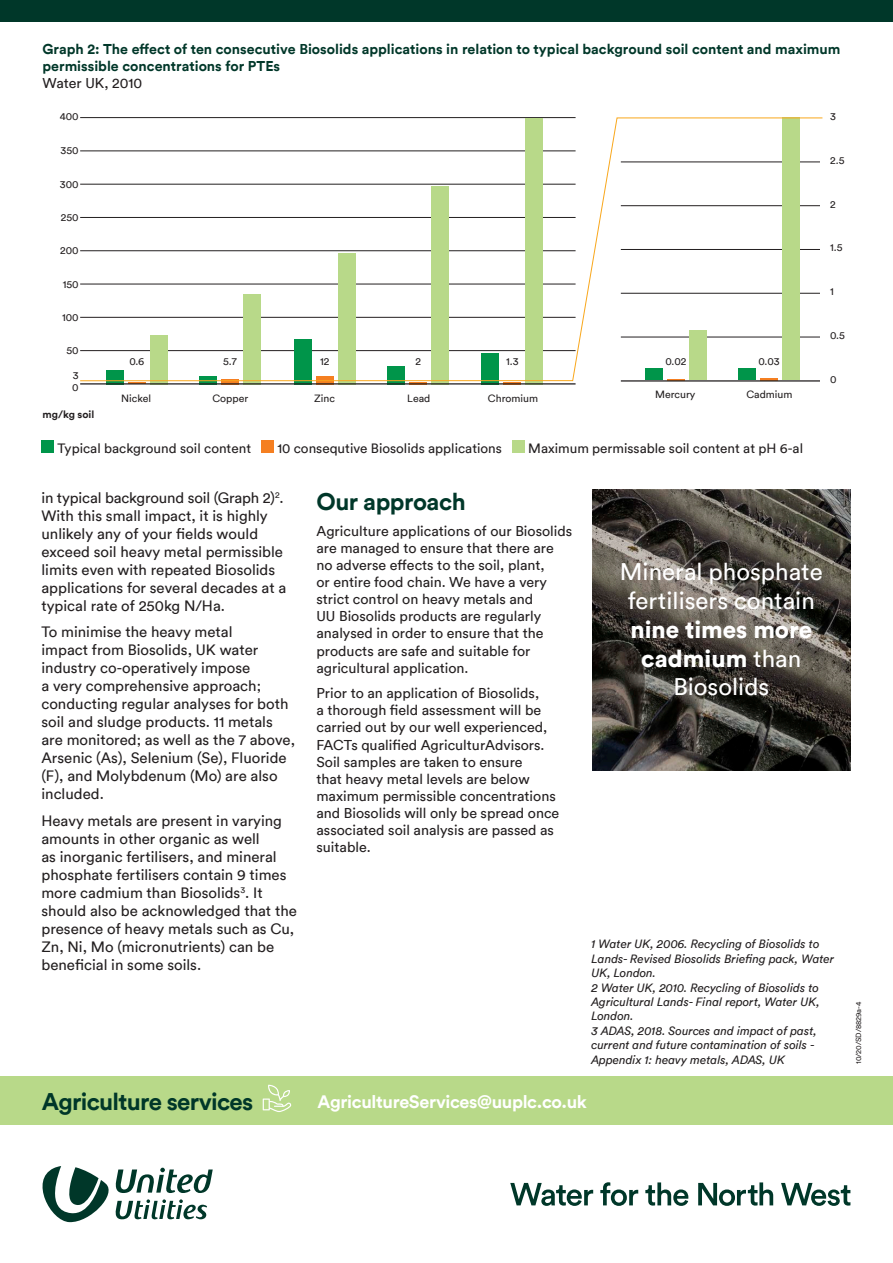
<style>
.page{position:relative;width:893px;height:1263px;background:#fff}
.page>*{position:absolute;margin:0;border:0;box-sizing:border-box;transform-origin:0 0}
.t1{font:700 24.15px "Circular TT";letter-spacing:-.03em;color:#003729}
.t2{font:24px/28.8px "Circular TT";color:#fff;text-align:center}
.t3{font:700 24px "Circular TT";letter-spacing:-.02em;color:#003729}
.t4{font:700 18px "Circular TT";letter-spacing:-.02em;color:#fff}
.t5{font:15px/18px "Circular TT";color:#231f20}
.t6{font:14.25px/17.1px "Circular TT";color:#231f20}
.t7{font:700 14.25px/17.1px "Circular TT";color:#003729}
.t8{font:13.5px "Circular TT";color:#231f20}
.t9{font:italic 12px/14.4px "Circular TT";color:#231f20}
.t10{font:10.5px "Circular TT";color:#231f20}
.t11{font:700 10.5px "Circular TT";color:#231f20}
.t12{font:7.5px "Circular TT";color:#231f20}
.s1{font-weight:900}
</style>
<div class="page">
<div style="left:0;top:0;width:893px;height:21px;background:#003729"></div>
<div style="left:0;top:1076px;width:893px;height:49px;background:#b8d989"></div>
<svg style="left:263px;top:1085px;width:28px;height:27px"></svg>
<svg style="left:510px;top:1182px;width:340px;height:24px"></svg>
<svg style="left:43px;top:1166px;width:170px;height:56px"></svg>
<img style="left:592px;top:490px;width:258px;height:280px">
<svg style="left:106px;top:381px;width:17px;height:2px"></svg>
<svg style="left:150px;top:381px;width:18px;height:2px"></svg>
<svg style="left:128px;top:382px;width:17px;height:1px"></svg>
<svg style="left:199px;top:381px;width:17px;height:2px"></svg>
<svg style="left:243px;top:381px;width:17px;height:2px"></svg>
<div style="left:221px;top:379px;width:17px;height:5px;background:#f57f21"></div>
<svg style="left:294px;top:381px;width:17px;height:2px"></svg>
<div style="left:316px;top:376px;width:17px;height:8px;background:#f57f21"></div>
<svg style="left:387px;top:381px;width:18px;height:2px"></svg>
<svg style="left:409px;top:382px;width:18px;height:1px"></svg>
<svg style="left:482px;top:381px;width:17px;height:2px"></svg>
<svg style="left:504px;top:382px;width:17px;height:1px"></svg>
<div style="left:41px;top:440px;width:13px;height:12px;background:#00954a"></div>
<div style="left:261px;top:440px;width:13px;height:12px;background:#f57f21"></div>
<div style="left:512px;top:440px;width:13px;height:12px;background:#b8d989"></div>
<svg style="left:80px;top:117px;width:743px;height:264px"></svg>
<hr style="left:80px;top:383px;width:496px;height:1px;background:#231f20">
<hr style="left:621px;top:380px;width:199px;height:2px;background:#231f20">
<p class="t7" style="left:43px;top:40px;width:799px">Graph 2: The effect of ten consecutive Biosolids applications in relation to typical background soil content and maximum permissible concentrations for PTEs</p>
<p class="t6" style="left:43px;top:74px;width:101px">Water UK, 2010</p>
<p class="t10" style="left:60px;top:110px;width:20px">400</p>
<p class="t10" style="left:61px;top:144px;width:20px">350</p>
<p class="t10" style="left:60px;top:177px;width:20px">300</p>
<p class="t10" style="left:61px;top:211px;width:19px">250</p>
<p class="t10" style="left:60px;top:244px;width:20px">200</p>
<p class="t10" style="left:63px;top:277px;width:17px">150</p>
<p class="t10" style="left:62px;top:311px;width:18px">100</p>
<p class="t10" style="left:66px;top:344px;width:14px">50</p>
<p class="t10" style="left:73px;top:369px;width:7px">3</p>
<p class="t10" style="left:72px;top:381px;width:8px">0</p>
<p class="t11" style="left:43px;top:407px;width:53px">mg/kg soil</p>
<p class="t10" style="left:129px;top:355px;width:17px">0.6</p>
<p class="t10" style="left:223px;top:355px;width:15px">5.7</p>
<p class="t10" style="left:320px;top:355px;width:11px">12</p>
<p class="t10" style="left:415px;top:355px;width:7px">2</p>
<p class="t10" style="left:506px;top:355px;width:14px">1.3</p>
<p class="t10" style="left:665px;top:355px;width:22px">0.02</p>
<p class="t10" style="left:758px;top:355px;width:23px">0.03</p>
<p class="t10" style="left:121px;top:392px;width:31px">Nickel</p>
<p class="t10" style="left:655px;top:388px;width:42px">Mercury</p>
<p class="t10" style="left:213px;top:392px;width:37px">Copper</p>
<p class="t10" style="left:314px;top:392px;width:22px">Zinc</p>
<p class="t10" style="left:407px;top:392px;width:25px">Lead</p>
<p class="t10" style="left:488px;top:392px;width:52px">Chromium</p>
<p class="t10" style="left:746px;top:388px;width:47px">Cadmium</p>
<p class="t8" style="left:58px;top:440px;width:195px">Typical background soil content</p>
<p class="t8" style="left:277px;top:440px;width:226px">10 consequtive Biosolids applications</p>
<p class="t8" style="left:528px;top:440px;width:276px">Maximum permissable soil content at pH 6-al</p>
<p class="t10" style="left:830px;top:110px;width:7px">3</p>
<p class="t10" style="left:830px;top:154px;width:16px">2.5</p>
<p class="t10" style="left:830px;top:197px;width:7px">2</p>
<p class="t10" style="left:830px;top:241px;width:14px">1.5</p>
<p class="t10" style="left:830px;top:285px;width:5px">1</p>
<p class="t10" style="left:830px;top:329px;width:16px">0.5</p>
<p class="t10" style="left:830px;top:373px;width:8px">0</p>
<p class="t5" style="left:41px;top:488px;width:246px">in typical background soil (Graph 2)<sup>2</sup>.<br>With this small impact, it is highly unlikely any of your fields would exceed soil heavy metal permissible limits even with repeated Biosolids applications for several decades at a typical rate of 250kg N/Ha.</p>
<p class="t5" style="left:41px;top:623px;width:255px">To minimise the heavy metal<br>impact from Biosolids, UK water industry co-operatively impose<br>a very comprehensive approach; conducting regular analyses for both soil and sludge products. 11 metals are monitored; as well as the 7 above,<br>Arsenic (As), Selenium (Se), Fluoride (F), and Molybdenum (Mo) are also included.</p>
<p class="t5" style="left:41px;top:811px;width:257px">Heavy metals are present in varying amounts in other organic as well<br>as inorganic fertilisers, and mineral phosphate fertilisers contain 9 times more cadmium than Biosolids<sup>3</sup>. It should also be acknowledged that the presence of heavy metals such as Cu, Zn, Ni, Mo (micronutrients) can be beneficial in some soils.</p>
<p class="t3" style="left:316px;top:486px;width:151px">Our approach</p>
<p class="t6" style="left:316px;top:522px;width:257px">Agriculture applications of our Biosolids are managed to ensure that there are no adverse effects to the soil, plant,<br>or entire food chain. We have a very strict control on heavy metals and<br>UU Biosolids products are regularly analysed in order to ensure that the products are safe and suitable for agricultural application.</p>
<p class="t6" style="left:316px;top:684px;width:244px">Prior to an application of Biosolids,<br>a thorough field assessment will be carried out by our well experienced, FACTs qualified AgriculturAdvisors.<br>Soil samples are taken to ensure<br>that heavy metal levels are below maximum permissible concentrations and Biosolids will only be spread once associated soil analysis are passed as suitable.</p>
<p class="t2" style="left:620px;top:557px;width:204px">Mineral phosphate fertilisers contain <span class="s1">nine times more cadmium</span> than<br>Biosolids</p>
<p class="t9" style="left:591px;top:937px;width:244px">1 Water UK, 2006. Recycling of Biosolids to<br>Lands- Revised Biosolids Briefing pack, Water<br>UK, London.</p>
<p class="t9" style="left:591px;top:980px;width:230px;text-align:justify">2 Water UK, 2010. Recycling of Biosolids to Agricultural Lands- Final report, Water UK, London.</p>
<p class="t9" style="left:591px;top:1023px;width:227px">3 ADAS, 2018. Sources and impact of past, current and future contamination of soils -<br>Appendix 1: heavy metals, ADAS, UK</p>
<h1 class="t1" style="left:42px;top:1086px;width:213px">Agriculture services</h1>
<p class="t4" style="left:317px;top:1090px;width:271px">AgricultureServices@uuplc.co.uk</p>
<p class="t12" style="left:854px;top:1063px;width:63px;rotate:-90deg">10/20/SD/8829a-4</p>
</div>
